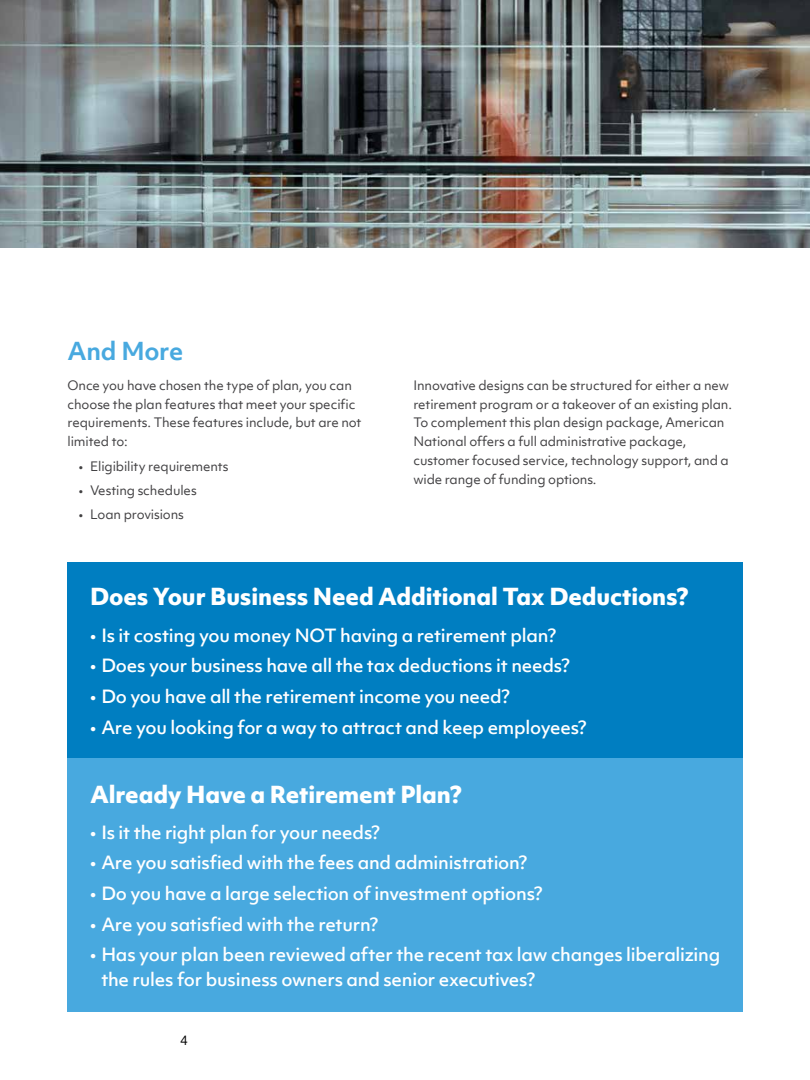
<style>
.page{position:relative;width:810px;height:1080px;background:#fff}
.page>*{position:absolute;margin:0;border:0;box-sizing:border-box;transform-origin:0 0}
.t1{font:700 23.75px "Objektiv Mk 1";letter-spacing:-.015em;color:#48a9df}
.t2{font:800 22.5px "Objektiv Mk 1";letter-spacing:-.01em;color:#fff}
.t3{font:500 17.5px/25px "Objektiv Mk 1";letter-spacing:-.015em;color:#fff}
.t4{font:12.5px/18.8px "Objektiv Mk 1";letter-spacing:-.01em;color:#414042}
.t5{font:12.5px "Objektiv Mk 1";color:#000}
</style>
<div class="page">
<div style="left:68px;top:562px;width:675px;height:197px;background:#007ec1"></div>
<div style="left:68px;top:759px;width:675px;height:253px;background:#48a9df"></div>
<img style="left:0;top:0;width:810px;height:248px">
<h1 class="t1" style="left:68px;top:334px;width:117px">And More</h1>
<p class="t4" style="left:68px;top:376px;width:296px">Once you have chosen the type of plan, you can choose the plan features that meet your specific requirements. These features include, but are not limited to:</p>
<p class="t4" style="left:79px;top:456px;width:151px">• Eligibility requirements</p>
<p class="t4" style="left:79px;top:481px;width:120px">• Vesting schedules</p>
<p class="t4" style="left:79px;top:505px;width:107px">• Loan provisions</p>
<p class="t4" style="left:413px;top:376px;width:320px">Innovative designs can be structured for either a new retirement program or a takeover of an existing plan.<br>To complement this plan design package, American National offers a full administrative package, customer focused service, technology support, and a wide range of funding options.</p>
<p class="t2" style="left:90px;top:581px;width:600px">Does Your Business Need Additional Tax Deductions?</p>
<p class="t3" style="left:90px;top:622px;width:468px">• Is it costing you money NOT having a retirement plan?</p>
<p class="t3" style="left:90px;top:653px;width:481px">• Does your business have all the tax deductions it needs?</p>
<p class="t3" style="left:90px;top:684px;width:422px">• Do you have all the retirement income you need?</p>
<p class="t3" style="left:90px;top:714px;width:498px">• Are you looking for a way to attract and keep employees?</p>
<p class="t2" style="left:90px;top:778px;width:373px">Already Have a Retirement Plan?</p>
<p class="t3" style="left:90px;top:820px;width:291px">• Is it the right plan for your needs?</p>
<p class="t3" style="left:90px;top:850px;width:439px">• Are you satisfied with the fees and administration?</p>
<p class="t3" style="left:90px;top:881px;width:454px">• Do you have a large selection of investment options?</p>
<p class="t3" style="left:90px;top:911px;width:290px">• Are you satisfied with the return?</p>
<p class="t3" style="left:101px;top:942px;width:621px;text-indent:-11px">• Has your plan been reviewed after the recent tax law changes liberalizing the rules for business owners and senior executives?</p>
<p class="t5" style="left:180px;top:1032px;width:9px">4</p>
</div>
